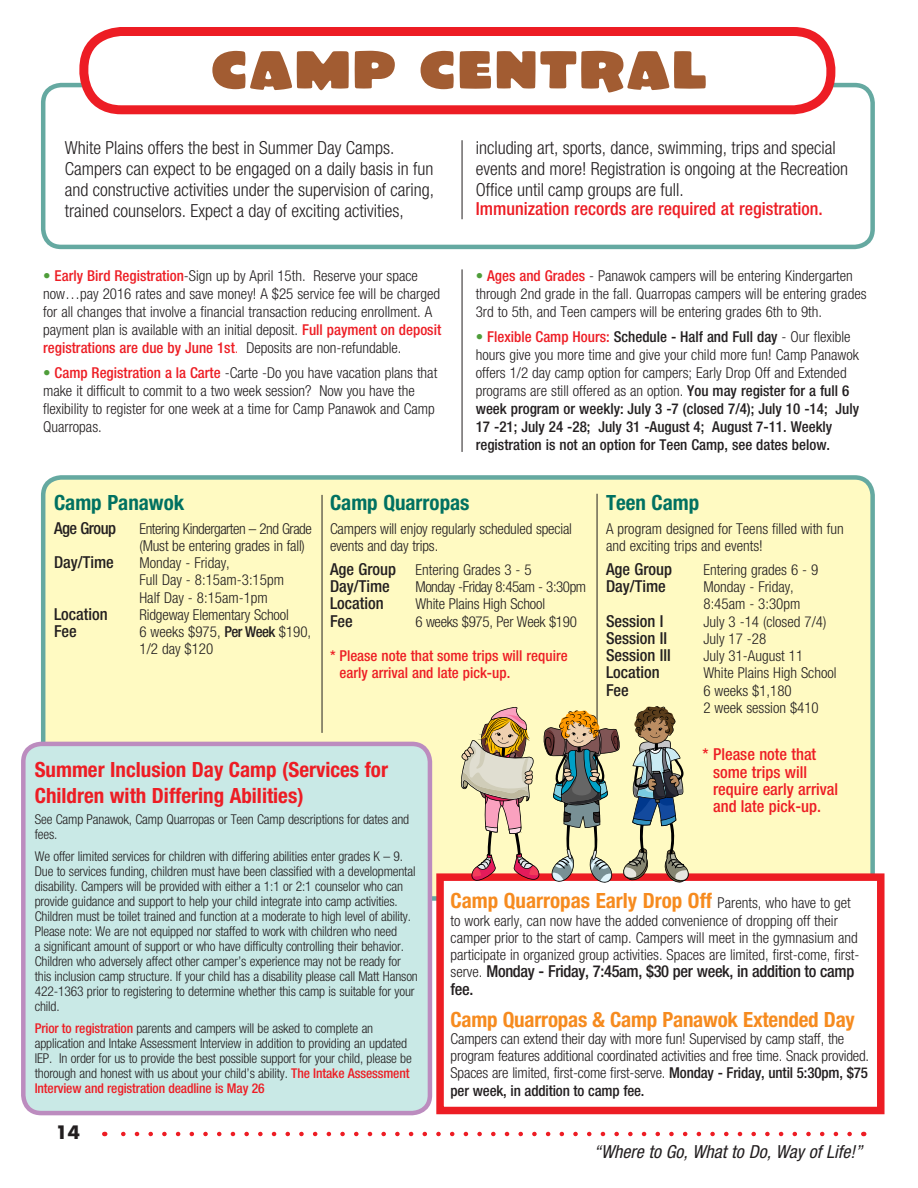
<style>
.page{position:relative;width:918px;height:1188px;background:#fff}
.page>*{position:absolute;margin:0;border:0;box-sizing:border-box;transform-origin:0 0}
.t1{font:54px "El Grande";letter-spacing:.05em;color:#a25c32}
.t2{font:700 condensed 21px "Helvetica Neue";letter-spacing:-.01em;color:#f68b1f}
.t3{font:700 condensed 21px/25.2px "Helvetica Neue";color:#ed1d24}
.t4{font:700 condensed 21px "Helvetica Neue";color:#007161}
.t5{font:300 condensed 18px/21px "Helvetica Neue";color:#231f20}
.t6{font:500 condensed 18px "Helvetica Neue";color:#ed1d24}
.t7{font:italic condensed 18px "Helvetica Neue";color:#231f20}
.t8{font:700 18px "Futura";color:#231f20}
.t9{font:500 condensed 16.5px "Helvetica Neue";color:#231f20}
.t10{font:500 condensed 16.5px/17.2px "Helvetica Neue";color:#ed1d24}
.t11{font:500 condensed 16.5px/17.2px "Helvetica Neue";letter-spacing:-.02em;color:#231f20}
.t12{font:500 condensed 16.5px "Helvetica Neue";letter-spacing:-.03em;color:#231f20}
.t13{font:300 condensed 15px/17.2px "Helvetica Neue";color:#231f20}
.t14{font:500 condensed 15px/18px "Helvetica Neue";color:#231f20}
.t15{font:300 condensed 15px/17.2px "Helvetica Neue";letter-spacing:-.03em;color:#231f20}
.t16{font:500 condensed 15px/17.2px "Helvetica Neue";color:#ed1d24}
.t17{font:300 condensed 15px "Helvetica Neue";letter-spacing:-.02em;color:#231f20}
.t18{font:300 condensed 13.5px/15px "Helvetica Neue";letter-spacing:-.01em;color:#231f20}
.s1{color:#4f9d3a}
.s2{font-weight:500;color:#ed1d24}
.s3{color:#ed1d24}
.s4{font-weight:300;color:#4f9d3a}
.s5{font-weight:300}
.s6{font-weight:500}
.s7{font-weight:500;font-size:16.5px}
.s8{font-weight:300;font-size:15px;color:#231f20}
.s9{font-weight:300;font-size:15px}
</style>
<div class="page">
<svg style="left:121px;top:1132px;width:729px;height:4px"></svg>
<div style="left:41px;top:83px;width:834px;height:166px;border:4px solid #65a9a1;border-radius:18px"></div>
<div style="left:43px;top:477px;width:830px;height:421px;background:#fffac2;border-radius:18px"></div>
<div style="left:41px;top:475px;width:834px;height:426px;border:4px solid #65a9a1;border-radius:18px"></div>
<div style="left:440px;top:877px;width:441px;height:234px;background:#fff"></div>
<div style="left:436px;top:873px;width:449px;height:241px;border:8px solid #ed1d24"></div>
<hr style="left:322px;top:495px;width:1px;height:238px;background:#231f20">
<hr style="left:597px;top:494px;width:1px;height:277px;background:#231f20">
<hr style="left:462px;top:140px;width:1px;height:79px;background:#231f20">
<div style="left:23px;top:744px;width:407px;height:369px;background:#c9e9e6;border-radius:18px"></div>
<div style="left:21px;top:742px;width:411px;height:373px;border:4px solid #bc8cbf;border-radius:18px"></div>
<svg style="left:459px;top:706px;width:233px;height:177px"></svg>
<div style="left:84px;top:32px;width:747px;height:78px;background:#fff;border-radius:38px"></div>
<div style="left:79px;top:27px;width:756px;height:87px;border:9px solid #ed1d24;border-radius:38px"></div>
<hr style="left:462px;top:269px;width:1px;height:183px;background:#231f20">
<h1 class="t1" style="left:212px;top:35px;width:496px">CAMP CENTRAL</h1>
<p class="t5" style="left:65px;top:137px;width:371px">White Plains offers the best in Summer Day Camps.<br>Campers can expect to be engaged on a daily basis in fun and constructive activities under the supervision of caring, trained counselors. Expect a day of exciting activities,</p>
<p class="t5" style="left:476px;top:137px;width:374px">including art, sports, dance, swimming, trips and special events and more! Registration is ongoing at the Recreation<br>Office until camp groups are full.</p>
<p class="t6" style="left:476px;top:198px;width:348px">Immunization records are required at registration.</p>
<p class="t13" style="left:43px;top:267px;width:399px;line-height:18px"><span class="s1">•</span> <span class="s2">Early Bird Registration</span>-Sign up by April 15th. Reserve your space now…pay 2016 rates and save money! A $25 service fee will be charged for all changes that involve a financial transaction reducing enrollment. A payment plan is available with an initial deposit. <span class="s2">Full payment on deposit registrations are due by June 1st</span><span class="s3">.</span> Deposits are non-refundable.</p>
<p class="t13" style="left:43px;top:364px;width:396px;line-height:18px"><span class="s1">•</span> <span class="s2">Camp Registration a la Carte</span> -Carte -Do you have vacation plans that make it difficult to commit to a two week session? Now you have the flexibility to register for one week at a time for Camp Panawok and Camp Quarropas.</p>
<p class="t13" style="left:476px;top:267px;width:392px;line-height:18px"><span class="s1">•</span> <span class="s2">Ages and Grades</span> - Panawok campers will be entering Kindergarten through 2nd grade in the fall. Quarropas campers will be entering grades<br>3rd to 5th, and Teen campers will be entering grades 6th to 9th.</p>
<p class="t14" style="left:476px;top:328px;width:385px"><span class="s4">•</span> <span class="s3">Flexible Camp Hours:</span> Schedule - Half and Full day <span class="s5">- Our flexible hours give you more time and give your child more fun! Camp Panawok offers 1/2 day camp option for campers; Early Drop Off and Extended programs are still offered as an option.</span> You may register for a full 6 week program or weekly: July 3 -7 (closed 7/4); July 10 -14; July 17 -21; July 24 -28; July 31 -August 4; August 7-11. Weekly registration is not an option for Teen Camp, see dates below.</p>
<h2 class="t4" style="left:54px;top:490px;width:132px">Camp Panawok</h2>
<p class="t12" style="left:54px;top:518px;width:64px">Age Group</p>
<p class="t15" style="left:140px;top:520px;width:174px">Entering Kindergarten – 2nd Grade (Must be entering grades in fall)</p>
<p class="t9" style="left:54px;top:553px;width:61px">Day/Time</p>
<p class="t13" style="left:140px;top:554px;width:146px">Monday - Friday,<br>Full Day - 8:15am-3:15pm<br>Half Day - 8:15am-1pm</p>
<p class="t9" style="left:54px;top:604px;width:55px">Location</p>
<p class="t13" style="left:140px;top:606px;width:151px">Ridgeway Elementary School</p>
<p class="t9" style="left:54px;top:622px;width:24px">Fee</p>
<p class="t13" style="left:140px;top:623px;width:173px">6 weeks $975, <span class="s6">Per Week</span> $190,<br>1/2 day $120</p>
<h2 class="t4" style="left:330px;top:490px;width:141px">Camp Quarropas</h2>
<p class="t13" style="left:330px;top:520px;width:244px">Campers will enjoy regularly scheduled special events and day trips.</p>
<p class="t13" style="left:330px;top:561px;width:203px"><span class="s7">Age Group</span> Entering Grades 3 - 5</p>
<p class="t9" style="left:330px;top:577px;width:61px">Day/Time</p>
<p class="t15" style="left:416px;top:578px;width:172px">Monday -Friday 8:45am - 3:30pm</p>
<p class="t9" style="left:330px;top:594px;width:55px">Location</p>
<p class="t13" style="left:416px;top:595px;width:131px">White Plains High School</p>
<p class="t9" style="left:330px;top:611px;width:24px">Fee</p>
<p class="t17" style="left:416px;top:613px;width:163px">6 weeks $975, Per Week $190</p>
<p class="t16" style="left:340px;top:647px;width:230px;text-indent:-10px">* Please note that some trips will require early arrival and late pick-up.</p>
<h2 class="t4" style="left:606px;top:490px;width:95px">Teen Camp</h2>
<p class="t13" style="left:606px;top:520px;width:239px">A program designed for Teens filled with fun and exciting trips and events!</p>
<p class="t9" style="left:606px;top:559px;width:68px">Age Group</p>
<p class="t13" style="left:704px;top:561px;width:116px">Entering grades 6 - 9</p>
<p class="t9" style="left:606px;top:577px;width:61px">Day/Time</p>
<p class="t13" style="left:704px;top:578px;width:98px">Monday - Friday,<br>8:45am - 3:30pm</p>
<p class="t9" style="left:606px;top:611px;width:59px">Session I</p>
<p class="t13" style="left:704px;top:613px;width:124px">July 3 -14 (closed 7/4)</p>
<p class="t9" style="left:606px;top:628px;width:63px">Session II</p>
<p class="t13" style="left:704px;top:630px;width:64px">July 17 -28</p>
<p class="t9" style="left:606px;top:646px;width:66px">Session III</p>
<p class="t13" style="left:704px;top:647px;width:101px">July 31-August 11</p>
<p class="t9" style="left:606px;top:663px;width:55px">Location</p>
<p class="t13" style="left:704px;top:664px;width:135px">White Plains High School</p>
<p class="t9" style="left:606px;top:680px;width:24px">Fee</p>
<p class="t13" style="left:704px;top:682px;width:117px">6 weeks $1,180<br>2 week session $410</p>
<h2 class="t3" style="left:35px;top:757px;width:355px">Summer Inclusion Day Camp (Services for<br>Children with Differing Abilities)</h2>
<p class="t18" style="left:35px;top:812px;width:376px">See Camp Panawok, Camp Quarropas or Teen Camp descriptions for dates and fees.</p>
<p class="t18" style="left:35px;top:849px;width:385px">We offer limited services for children with differing abilities enter grades K – 9.<br>Due to services funding, children must have been classified with a developmental disability. Campers will be provided with either a 1:1 or 2:1 counselor who can provide guidance and support to help your child integrate into camp activities.<br>Children must be toilet trained and function at a moderate to high level of ability.<br>Please note: We are not equipped nor staffed to work with children who need<br>a significant amount of support or who have difficulty controlling their behavior.<br>Children who adversely affect other camper’s experience may not be ready for this inclusion camp structure. If your child has a disability please call Matt Hanson 422-1363 prior to registering to determine whether this camp is suitable for your child.</p>
<p class="t18" style="left:35px;top:1020px;width:379px"><span class="s2">Prior to registration</span> parents and campers will be asked to complete an application and Intake Assessment Interview in addition to providing an updated IEP. In order for us to provide the best possible support for your child, please be thorough and honest with us about your child’s ability. <span class="s2">The Intake Assessment Interview and registration deadline is May 26</span></p>
<p class="t8" style="left:56px;top:1120px;width:26px">14</p>
<p class="t10" style="left:713px;top:746px;width:127px;text-indent:-10px">* Please note that some trips will require early arrival and late pick-up.</p>
<h2 class="t2" style="left:451px;top:888px;width:402px">Camp Quarropas Early Drop Off <span class="s8">Parents, who have to get</span></h2>
<p class="t13" style="left:451px;top:912px;width:410px">to work early, can now have the added convenience of dropping off their camper prior to the start of camp. Campers will meet in the gymnasium and participate in organized group activities. Spaces are limited, first-come, first-</p>
<p class="t11" style="left:451px;top:963px;width:405px"><span class="s9">serve.</span> Monday - Friday, 7:45am, $30 per week, in addition to camp fee.</p>
<h2 class="t2" style="left:451px;top:1006px;width:406px">Camp Quarropas &amp; Camp Panawok Extended Day</h2>
<p class="t13" style="left:451px;top:1030px;width:420px">Campers can extend their day with more fun! Supervised by camp staff, the program features additional coordinated activities and free time. Snack provided.<br>Spaces are limited, first-come first-serve. <span class="s6">Monday - Friday, until 5:30pm, $75 per week, in addition to camp fee.</span></p>
<p class="t7" style="left:594px;top:1141px;width:270px">“Where to Go, What to Do, Way of Life!”</p>
</div>
